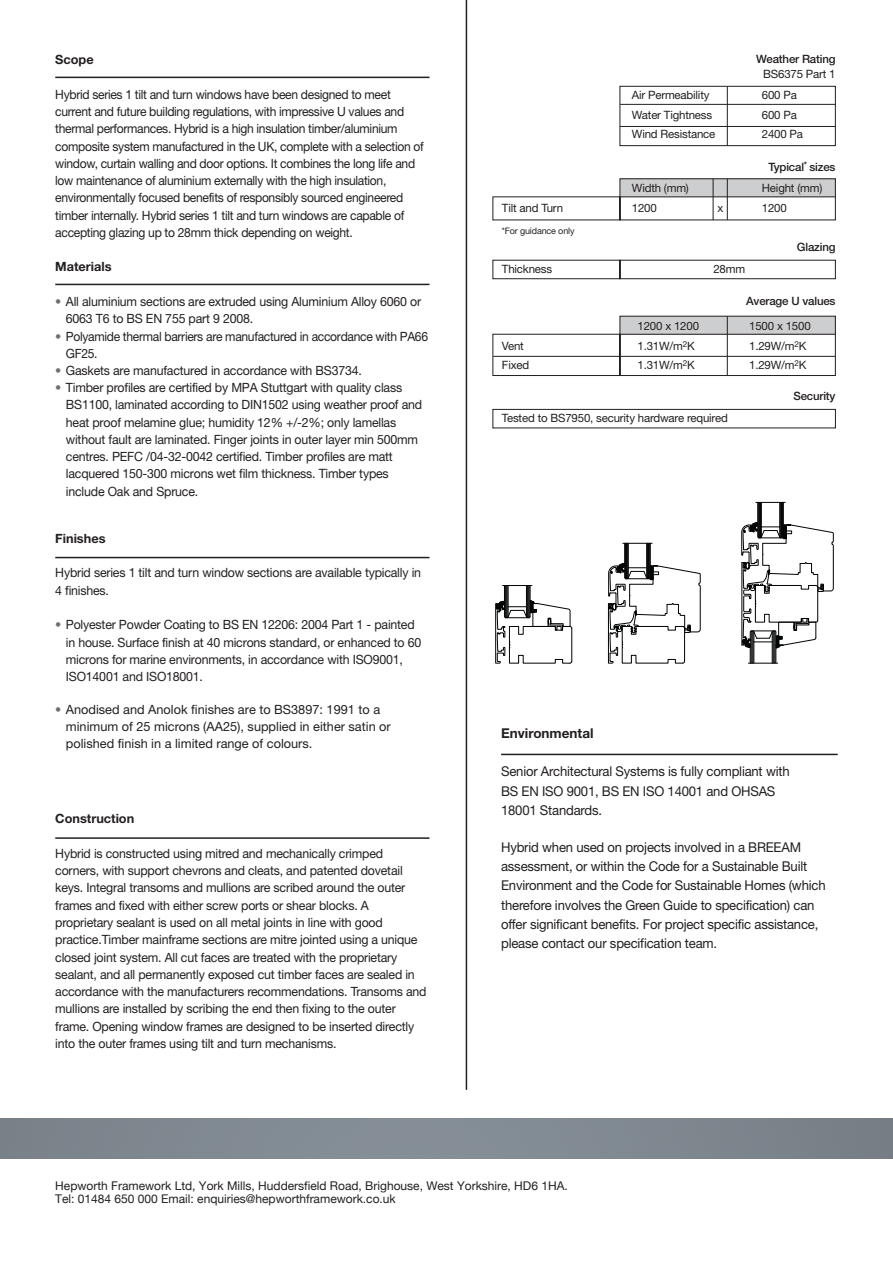
<style>
.page{position:relative;width:893px;height:1263px;background:#fff}
.page>*{position:absolute;margin:0;border:0;box-sizing:border-box;transform-origin:0 0}
.t1{font:13.5px/19.4px "Helvetica Neue";letter-spacing:-.015em;color:#231f20}
.t2{font:700 13.5px "Helvetica Neue";color:#231f20}
.t3{font:12.75px/17.2px "Helvetica Neue";letter-spacing:-.015em;color:#231f20}
.t4{font:12.75px/17.2px "Helvetica Neue";letter-spacing:-.015em;color:#231f20;scale:.95 1}
.t5{font:700 12.75px "Helvetica Neue";color:#231f20}
.t6{font:12px/13.6px "Helvetica Neue";color:#231f20}
.t7{font:11.4px/19.6px "Helvetica Neue";letter-spacing:-.015em;color:#231f20}
.t8{font:500 11.4px "Helvetica Neue";letter-spacing:-.015em;color:#231f20}
.t9{font:9px "Helvetica Neue";letter-spacing:-.015em;color:#231f20}
.s1{color:#706f73}
.s2{font-style:inherit}
</style>
<div class="page">
<svg style="left:492px;top:86px;width:344px;height:342px"></svg>
<hr style="left:620px;top:104px;width:215px;height:1px;background:#231f20">
<hr style="left:620px;top:126px;width:215px;height:1px;background:#231f20">
<hr style="left:727px;top:86px;width:1px;height:60px;background:#231f20">
<svg style="left:492px;top:316px;width:344px;height:60px"></svg>
<hr style="left:620px;top:334px;width:215px;height:1px;background:#231f20">
<hr style="left:493px;top:356px;width:342px;height:1px;background:#231f20">
<hr style="left:727px;top:316px;width:1px;height:60px;background:#231f20">
<svg style="left:492px;top:178px;width:344px;height:42px"></svg>
<hr style="left:620px;top:197px;width:215px;height:1px;background:#231f20">
<hr style="left:713px;top:179px;width:1px;height:41px;background:#231f20">
<hr style="left:727px;top:179px;width:1px;height:41px;background:#231f20">
<hr style="left:466px;top:0;width:1px;height:1090px;background:#231f20">
<svg style="left:496px;top:585px;width:76px;height:78px"></svg>
<hr style="left:748px;top:663px;width:30px;height:1px;background:#010202">
<svg style="left:608px;top:543px;width:92px;height:120px"></svg>
<svg style="left:741px;top:502px;width:92px;height:161px"></svg>
<hr style="left:55px;top:77px;width:374px;height:1px;background:#231f20">
<hr style="left:55px;top:284px;width:374px;height:1px;background:#231f20">
<hr style="left:55px;top:557px;width:374px;height:1px;background:#231f20">
<hr style="left:55px;top:837px;width:374px;height:2px;background:#231f20">
<hr style="left:501px;top:754px;width:337px;height:1px;background:#231f20">
<p class="t5" style="left:55px;top:55px;width:40px">Scope</p>
<p class="t4" style="left:55px;top:87px;width:389px">Hybrid series 1 tilt and turn windows have been designed to meet current and future building regulations, with impressive U values and thermal performances. Hybrid is a high insulation timber/aluminium composite system manufactured in the UK, complete with a selection of window, curtain walling and door options. It combines the long life and low maintenance of aluminium externally with the high insulation, environmentally focused benefits of responsibly sourced engineered timber internally. Hybrid series 1 tilt and turn windows are capable of accepting glazing up to 28mm thick depending on weight.</p>
<p class="t5" style="left:55px;top:262px;width:58px">Materials</p>
<p class="t3" style="left:66px;top:294px;width:357px;text-indent:-11px"><span class="s1">•</span> All aluminium sections are extruded using Aluminium Alloy 6060 or<br>6063 T6 to BS EN 755 part 9 2008.</p>
<p class="t4" style="left:66px;top:329px;width:383px;text-indent:-11px"><span class="s1">•</span> Polyamide thermal barriers are manufactured in accordance with PA66<br>GF25.</p>
<p class="t3" style="left:55px;top:363px;width:308px"><span class="s1">•</span> Gaskets are manufactured in accordance with BS3734.</p>
<p class="t3" style="left:66px;top:380px;width:358px;text-indent:-11px"><span class="s1">•</span> Timber profiles are certified by MPA Stuttgart with quality class BS1100, laminated according to DIN1502 using weather proof and heat proof melamine glue; humidity 12% +/-2%; only lamellas without fault are laminated. Finger joints in outer layer min 500mm centres. PEFC /04-32-0042 certified. Timber profiles are matt lacquered 150-300 microns wet film thickness. <span class="s2">Timber types include Oak and Spruce.</span></p>
<p class="t5" style="left:55px;top:534px;width:52px">Finishes</p>
<p class="t3" style="left:55px;top:565px;width:367px">Hybrid series 1 tilt and turn window sections are available typically in<br>4 finishes.</p>
<p class="t3" style="left:66px;top:617px;width:357px;text-indent:-11px"><span class="s1">•</span> Polyester Powder Coating to BS EN 12206: 2004 Part 1 - painted in house. Surface finish at 40 microns standard, or enhanced to 60 microns for marine environments, in accordance with ISO9001, ISO14001 and ISO18001.</p>
<p class="t3" style="left:66px;top:701px;width:326px;text-indent:-11px"><span class="s1">•</span> Anodised and Anolok finishes are to BS3897: 1991 to a minimum of 25 microns (AA25), supplied in either satin or polished finish in a limited range of colours.</p>
<p class="t5" style="left:55px;top:814px;width:81px">Construction</p>
<p class="t3" style="left:55px;top:846px;width:373px">Hybrid is constructed using mitred and mechanically crimped corners, with support chevrons and cleats, and patented dovetail keys. Integral transoms and mullions are scribed around the outer frames and fixed with either screw ports or shear blocks. A proprietary sealant is used on all metal joints in line with good practice.Timber mainframe sections are mitre jointed using a unique closed joint system. All cut faces are treated with the proprietary sealant, and all permanently exposed cut timber faces are sealed in accordance with the manufacturers recommendations. Transoms and mullions are installed by scribing the end then fixing to the outer frame. Opening window frames are designed to be inserted directly into the outer frames using tilt and turn mechanisms.</p>
<p class="t8" style="left:756px;top:55px;width:81px">Weather Rating</p>
<p class="t7" style="left:763px;top:66px;width:74px">BS6375 Part 1</p>
<p class="t7" style="left:632px;top:86px;width:85px">Air Permeability<br>Water Tightness<br>Wind Resistance</p>
<p class="t7" style="left:762px;top:86px;width:43px">600 Pa<br>600 Pa<br>2400 Pa</p>
<p class="t7" style="left:502px;top:199px;width:63px">Tilt and Turn</p>
<p class="t9" style="left:502px;top:228px;width:74px">*For guidance only</p>
<p class="t8" style="left:768px;top:163px;width:69px">Typical<sup>*</sup> sizes</p>
<p class="t7" style="left:632px;top:180px;width:58px">Width (mm)<br>1200</p>
<p class="t7" style="left:762px;top:180px;width:62px">Height (mm)</p>
<p class="t7" style="left:717px;top:199px;width:7px">x</p>
<p class="t7" style="left:762px;top:199px;width:26px">1200</p>
<p class="t8" style="left:797px;top:243px;width:40px">Glazing</p>
<p class="t7" style="left:502px;top:260px;width:52px">Thickness</p>
<p class="t7" style="left:713px;top:260px;width:33px">28mm</p>
<p class="t7" style="left:502px;top:337px;width:29px">Vent<br>Fixed</p>
<p class="t8" style="left:746px;top:297px;width:91px">Average U values</p>
<p class="t7" style="left:638px;top:317px;width:63px">1200 x 1200<br>1.31W/m<sup>2</sup>K<br>1.31W/m<sup>2</sup>K</p>
<p class="t7" style="left:749px;top:317px;width:63px">1500 x 1500<br>1.29W/m<sup>2</sup>K<br>1.29W/m<sup>2</sup>K</p>
<p class="t8" style="left:793px;top:392px;width:44px">Security</p>
<p class="t7" style="left:502px;top:409px;width:227px">Tested to BS7950, security hardware required</p>
<p class="t2" style="left:501px;top:728px;width:94px">Environmental</p>
<p class="t1" style="left:501px;top:763px;width:290px">Senior Architectural Systems is fully compliant with<br>BS EN ISO 9001, BS EN ISO 14001 and OHSAS<br>18001 Standards.</p>
<p class="t1" style="left:501px;top:838px;width:326px">Hybrid when used on projects involved in a BREEAM assessment, or within the Code for a Sustainable Built Environment and the Code for Sustainable Homes (which therefore involves the Green Guide to specification) can offer significant benefits. For project specific assistance, please contact our specification team.</p>
<p class="t6" style="left:55px;top:1179px;width:514px">Hepworth Framework Ltd, York Mills, Huddersfield Road, Brighouse, West Yorkshire, HD6 1HA.<br>Tel: 01484 650 000 Email: enquiries@hepworthframework.co.uk</p>
</div>
